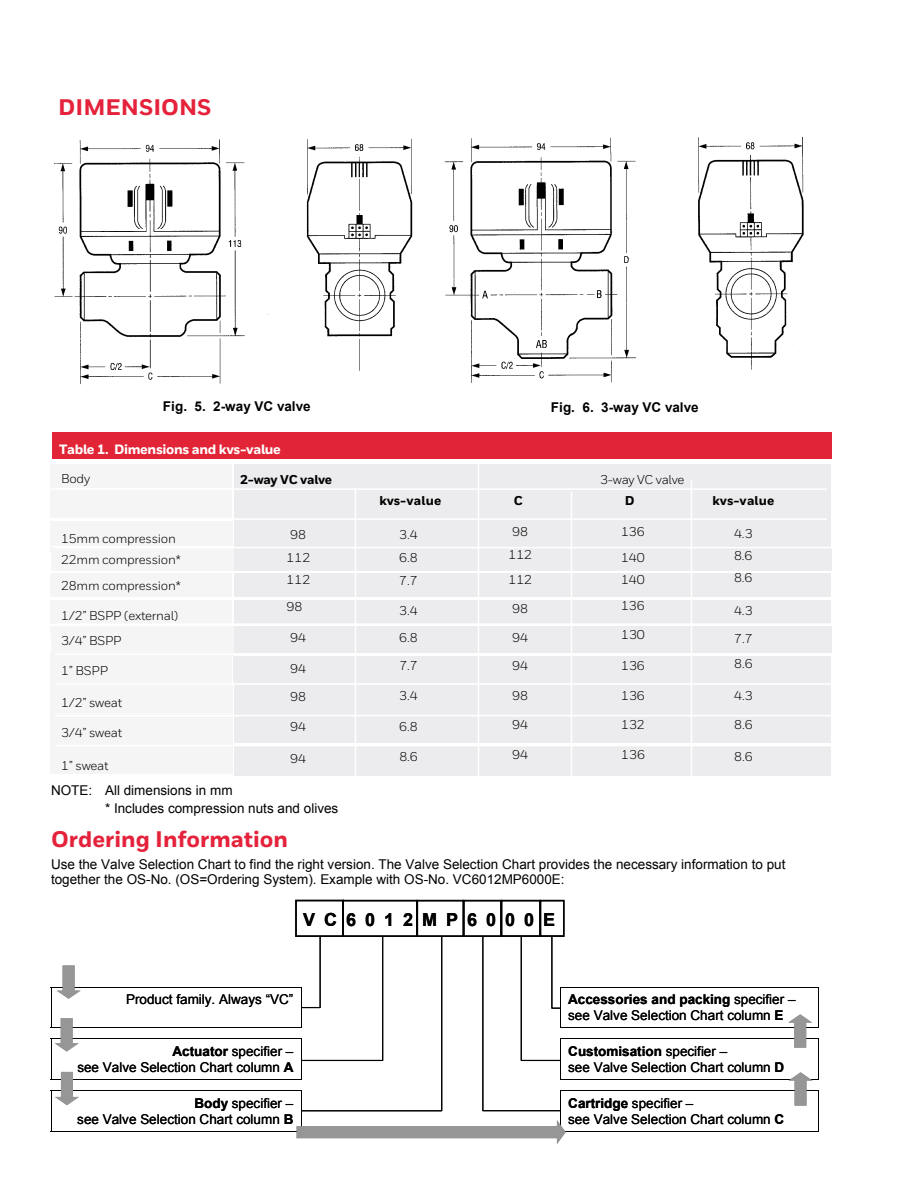
<style>
.page{position:relative;width:918px;height:1188px;background:#fff}
.page>*{position:absolute;margin:0;border:0;box-sizing:border-box;transform-origin:0 0}
.t1{font:800 22.5px "Honeywell Sans";color:#e5223b}
.t2{font:700 18px "Arial";letter-spacing:.5em;color:#000}
.t3{font:13.5px/15.5px "Arial";color:#000}
.t4{font:700 13.5px "Arial";color:#000}
.t5{font:800 13.5px "Honeywell Sans";letter-spacing:-.025em;color:#fff}
.t6{font:12.75px/22.4px "Honeywell Sans";letter-spacing:-.02em;color:#000}
.t7{font:800 12.75px "Honeywell Sans";color:#000}
.t8{font:800 12.75px "Honeywell Sans";letter-spacing:-.02em;color:#000}
.s1{font-weight:700}
</style>
<div class="page">
<img style="left:54px;top:138px;width:359px;height:247px">
<img style="left:444px;top:137px;width:360px;height:256px">
<hr style="left:51px;top:987px;width:251px;height:1px;background:#000">
<hr style="left:561px;top:987px;width:257px;height:1px;background:#000">
<hr style="left:51px;top:987px;width:1px;height:40px;background:#000">
<hr style="left:818px;top:987px;width:1px;height:40px;background:#000">
<hr style="left:51px;top:1027px;width:251px;height:1px;background:#000">
<hr style="left:561px;top:1027px;width:257px;height:1px;background:#000">
<hr style="left:51px;top:1039px;width:251px;height:1px;background:#000">
<hr style="left:561px;top:1039px;width:257px;height:1px;background:#000">
<hr style="left:51px;top:1039px;width:1px;height:40px;background:#000">
<hr style="left:818px;top:1039px;width:1px;height:40px;background:#000">
<hr style="left:51px;top:1079px;width:251px;height:1px;background:#000">
<hr style="left:561px;top:1079px;width:257px;height:1px;background:#000">
<hr style="left:51px;top:1090px;width:251px;height:1px;background:#000">
<hr style="left:561px;top:1090px;width:257px;height:1px;background:#000">
<hr style="left:51px;top:1091px;width:1px;height:41px;background:#000">
<hr style="left:51px;top:1131px;width:250px;height:1px;background:#000">
<hr style="left:301px;top:1091px;width:1px;height:41px;background:#000">
<hr style="left:560px;top:1091px;width:1px;height:41px;background:#000">
<hr style="left:561px;top:1131px;width:257px;height:1px;background:#000">
<hr style="left:818px;top:1091px;width:1px;height:41px;background:#000">
<svg style="left:295px;top:899px;width:270px;height:38px"></svg>
<svg style="left:51px;top:1018px;width:28px;height:34px"></svg>
<svg style="left:55px;top:1072px;width:24px;height:33px"></svg>
<svg style="left:788px;top:1072px;width:31px;height:34px"></svg>
<svg style="left:56px;top:965px;width:25px;height:34px"></svg>
<svg style="left:297px;top:1120px;width:269px;height:24px"></svg>
<svg style="left:788px;top:1014px;width:24px;height:34px"></svg>
<svg style="left:300px;top:935px;width:261px;height:177px"></svg>
<div style="left:51px;top:521px;width:182px;height:24px;background:#f5f5f6"></div>
<div style="left:51px;top:464px;width:181px;height:54px;background:#f5f5f6"></div>
<div style="left:234px;top:464px;width:597px;height:54px;background:#ececee"></div>
<div style="left:52px;top:432px;width:780px;height:27px;background:#e22536"></div>
<div style="left:234px;top:518px;width:597px;height:31px;background:#ececee"></div>
<div style="left:55px;top:458px;width:787px;height:5px;background:#fff"></div>
<div style="left:51px;top:684px;width:182px;height:30px;background:#f5f5f6"></div>
<div style="left:51px;top:573px;width:181px;height:23px;background:#f5f5f6"></div>
<div style="left:234px;top:573px;width:597px;height:24px;background:#ececee"></div>
<div style="left:51px;top:548px;width:183px;height:23px;background:#f5f5f6"></div>
<div style="left:234px;top:548px;width:597px;height:23px;background:#ececee"></div>
<div style="left:234px;top:682px;width:597px;height:30px;background:#ececee"></div>
<div style="left:51px;top:656px;width:181px;height:27px;background:#f5f5f6"></div>
<div style="left:233px;top:656px;width:598px;height:26px;background:#ececee"></div>
<div style="left:51px;top:626px;width:183px;height:30px;background:#f5f5f6"></div>
<div style="left:234px;top:626px;width:597px;height:26px;background:#ececee"></div>
<div style="left:55px;top:545px;width:787px;height:5px;background:#f3f3f4"></div>
<hr style="left:40px;top:487px;width:787px;height:4px;background:#f8f8f8">
<hr style="left:55px;top:712px;width:787px;height:4px;background:#f5f5f6">
<svg style="left:234px;top:652px;width:598px;height:1px"></svg>
<hr style="left:55px;top:682px;width:787px;height:4px;background:#f8f8f8">
<div style="left:51px;top:714px;width:182px;height:33px;background:#f5f5f6"></div>
<div style="left:234px;top:712px;width:597px;height:30px;background:#ececee"></div>
<div style="left:51px;top:747px;width:182px;height:27px;background:#f5f5f6"></div>
<div style="left:234px;top:745px;width:597px;height:30px;background:#ececee"></div>
<div style="left:51px;top:600px;width:181px;height:23px;background:#f5f5f6"></div>
<div style="left:234px;top:600px;width:597px;height:24px;background:#ececee"></div>
<hr style="left:40px;top:517px;width:787px;height:4px;background:#f8f8f8">
<div style="left:55px;top:713px;width:787px;height:5px;background:#f3f3f4"></div>
<div style="left:55px;top:743px;width:787px;height:5px;background:#fff"></div>
<hr style="left:477px;top:459px;width:3px;height:357px;background:#fff">
<hr style="left:354px;top:488px;width:3px;height:328px;background:#fff">
<hr style="left:570px;top:491px;width:3px;height:325px;background:#fff">
<hr style="left:690px;top:480px;width:3px;height:336px;background:#fff">
<svg style="left:234px;top:622px;width:597px;height:2px"></svg>
<h1 class="t1" style="left:58px;top:93px;width:155px">DIMENSIONS</h1>
<p class="t4" style="left:163px;top:399px;width:149px">Fig. 5. 2-way VC valve</p>
<p class="t4" style="left:551px;top:400px;width:149px">Fig. 6. 3-way VC valve</p>
<p class="t5" style="left:59px;top:441px;width:223px">Table 1. Dimensions and kvs-value</p>
<p class="t6" style="left:61px;top:468px;width:31px">Body</p>
<p class="t8" style="left:240px;top:472px;width:94px">2-way VC valve</p>
<p class="t6" style="left:61px;top:528px;width:116px">15mm compression</p>
<p class="t6" style="left:61px;top:549px;width:121px">22mm compression*</p>
<p class="t6" style="left:61px;top:574px;width:121px">28mm compression*</p>
<p class="t6" style="left:61px;top:604px;width:118px">1/2” BSPP (external)</p>
<p class="t6" style="left:61px;top:630px;width:62px">3/4” BSPP</p>
<p class="t6" style="left:61px;top:660px;width:49px">1” BSPP</p>
<p class="t6" style="left:61px;top:691px;width:63px">1/2” sweat</p>
<p class="t6" style="left:61px;top:721px;width:63px">3/4” sweat</p>
<p class="t6" style="left:61px;top:754px;width:49px">1” sweat</p>
<p class="t6" style="left:286px;top:524px;width:25px">98<br>112<br>112</p>
<p class="t6" style="left:286px;top:595px;width:17px">98</p>
<p class="t6" style="left:290px;top:626px;width:17px">94</p>
<p class="t6" style="left:290px;top:657px;width:17px">94</p>
<p class="t6" style="left:290px;top:685px;width:17px">98</p>
<p class="t6" style="left:290px;top:715px;width:17px">94</p>
<p class="t6" style="left:290px;top:747px;width:17px">94</p>
<p class="t3" style="left:105px;top:781px;width:235px;line-height:18px;text-indent:-54px">NOTE: All dimensions in mm<br>* Includes compression nuts and olives</p>
<p class="t6" style="left:600px;top:468px;width:86px">3-way VC valve</p>
<p class="t7" style="left:379px;top:493px;width:63px">kvs-value</p>
<p class="t7" style="left:514px;top:493px;width:11px">C</p>
<p class="t7" style="left:625px;top:493px;width:11px">D</p>
<p class="t7" style="left:713px;top:493px;width:63px">kvs-value</p>
<p class="t6" style="left:399px;top:524px;width:20px">3.4<br>6.8</p>
<p class="t6" style="left:399px;top:570px;width:20px">7.7</p>
<p class="t6" style="left:399px;top:597px;width:20px;line-height:26.7px">3.4<br>6.8</p>
<p class="t6" style="left:399px;top:654px;width:20px">7.7</p>
<p class="t6" style="left:399px;top:684px;width:20px">3.4</p>
<p class="t6" style="left:399px;top:715px;width:20px">6.8</p>
<p class="t6" style="left:399px;top:745px;width:20px">8.6</p>
<p class="t6" style="left:508px;top:521px;width:25px">98<br>112</p>
<p class="t6" style="left:508px;top:568px;width:25px">112</p>
<p class="t6" style="left:512px;top:598px;width:17px">98</p>
<p class="t6" style="left:512px;top:626px;width:17px">94</p>
<p class="t6" style="left:512px;top:654px;width:17px">94</p>
<p class="t6" style="left:512px;top:684px;width:17px">98</p>
<p class="t6" style="left:512px;top:714px;width:17px">94</p>
<p class="t6" style="left:512px;top:744px;width:17px">94</p>
<p class="t6" style="left:621px;top:519px;width:25px;line-height:25.2px">136<br>140</p>
<p class="t6" style="left:621px;top:566px;width:25px;line-height:26.5px">140<br>136</p>
<p class="t6" style="left:621px;top:623px;width:25px">130</p>
<p class="t6" style="left:621px;top:654px;width:25px">136</p>
<p class="t6" style="left:621px;top:684px;width:25px">136</p>
<p class="t6" style="left:621px;top:714px;width:25px">132</p>
<p class="t6" style="left:621px;top:744px;width:25px">136</p>
<p class="t6" style="left:734px;top:522px;width:20px;text-align:justify">4.3<br>8.6<br>8.6</p>
<p class="t6" style="left:734px;top:599px;width:20px">4.3</p>
<p class="t6" style="left:734px;top:626px;width:20px;line-height:25.3px">7.7<br>8.6</p>
<p class="t6" style="left:734px;top:684px;width:20px">4.3</p>
<p class="t6" style="left:734px;top:714px;width:20px">8.6</p>
<p class="t6" style="left:734px;top:745px;width:20px">8.6</p>
<h1 class="t1" style="left:51px;top:825px;width:239px">Ordering Information</h1>
<p class="t3" style="left:51px;top:857px;width:736px;line-height:15px">Use the Valve Selection Chart to find the right version. The Valve Selection Chart provides the necessary information to put together the OS-No. (OS=Ordering System). Example with OS-No. VC6012MP6000E:</p>
<h2 class="t2" style="left:303px;top:909px;width:253px">VC6012MP6000E</h2>
<p class="t3" style="left:126px;top:992px;width:169px">Product family. Always “VC”</p>
<p class="t3" style="left:568px;top:992px;width:229px"><span class="s1">Accessories and packing</span> specifier – see Valve Selection Chart column <span class="s1">E</span></p>
<p class="t3" style="left:77px;top:1044px;width:218px;text-align:right"><span class="s1">Actuator</span> specifier –<br>see Valve Selection Chart column <span class="s1">A</span></p>
<p class="t3" style="left:568px;top:1044px;width:218px"><span class="s1">Customisation</span> specifier –<br>see Valve Selection Chart column <span class="s1">D</span></p>
<p class="t3" style="left:77px;top:1096px;width:218px;text-align:right"><span class="s1">Body</span> specifier –<br>see Valve Selection Chart column <span class="s1">B</span></p>
<p class="t3" style="left:568px;top:1096px;width:218px"><span class="s1">Cartridge</span> specifier –<br>see Valve Selection Chart column <span class="s1">C</span></p>
</div>
